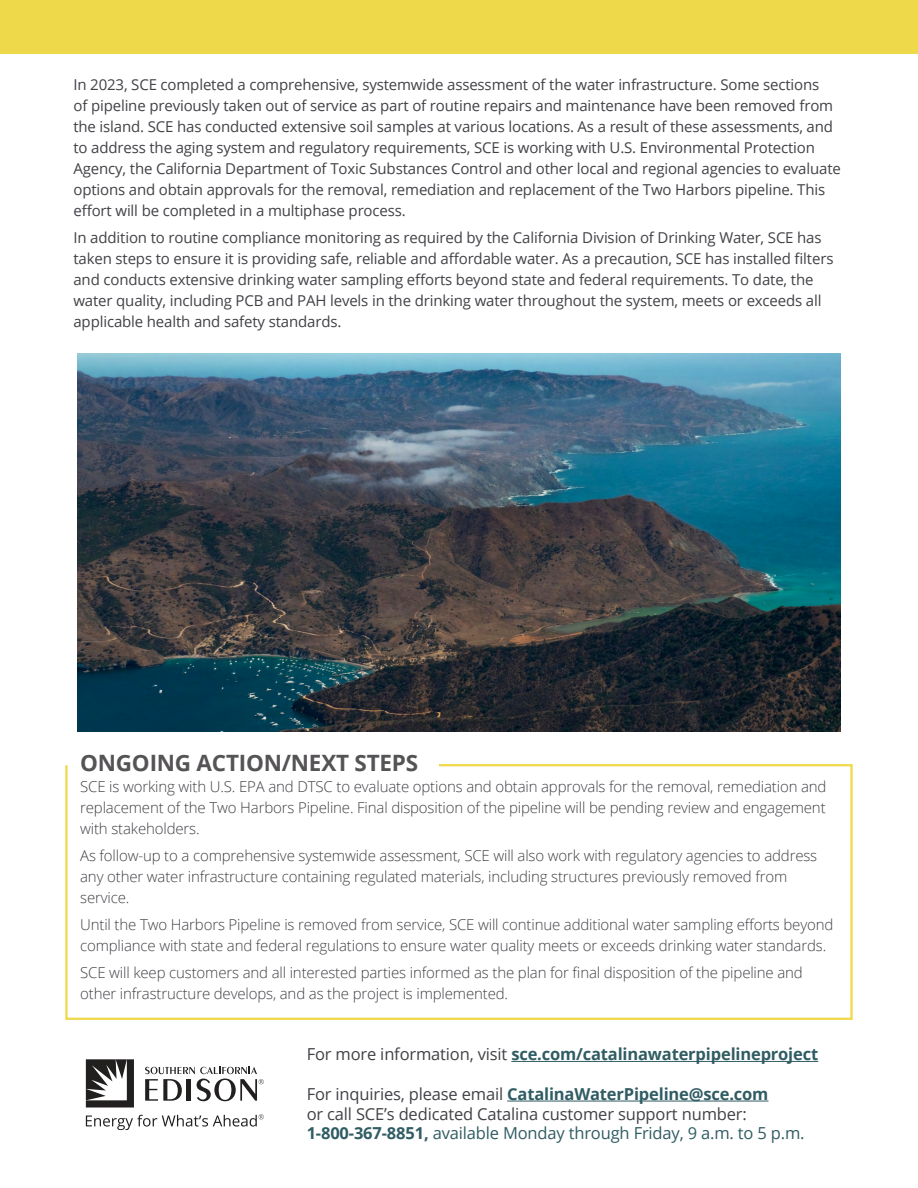
<style>
.page{position:relative;width:918px;height:1188px;background:#fff}
.page>*{position:absolute;margin:0;border:0;box-sizing:border-box;transform-origin:0 0}
.t1{font:700 22.5px "Open Sans";letter-spacing:-.01em;color:#555356}
.t2{font:16.5px/19.8px "Open Sans";letter-spacing:-.01em;color:#414147}
.t3{font:700 16.5px "Open Sans";letter-spacing:-.01em;color:#305c63}
.t4{font:15px/21px "Open Sans";letter-spacing:-.01em;color:#414147}
.t5{font:300 15px/21px "Open Sans";letter-spacing:-.01em;color:#414147}
.s1{font-weight:400;color:#414147}
.s2{font-weight:700;color:#305c63}
.s3{color:#305c63}
</style>
<div class="page">
<svg style="left:65px;top:764px;width:788px;height:256px"></svg>
<div style="left:0;top:0;width:918px;height:54px;background:#eed94b"></div>
<hr style="left:511px;top:1061px;width:307px;height:1px;background:#305c63">
<hr style="left:507px;top:1101px;width:262px;height:1px;background:#305c63">
<img style="left:78px;top:353px;width:762px;height:378px">
<svg style="left:86px;top:1059px;width:48px;height:49px"></svg>
<svg style="left:145px;top:1067px;width:119px;height:34px"></svg>
<svg style="left:86px;top:1114px;width:178px;height:16px"></svg>
<p class="t4" style="left:73px;top:74px;width:769px">In 2023, SCE completed a comprehensive, systemwide assessment of the water infrastructure. Some sections<br>of pipeline previously taken out of service as part of routine repairs and maintenance have been removed from the island. SCE has conducted extensive soil samples at various locations. As a result of these assessments, and to address the aging system and regulatory requirements, SCE is working with U.S. Environmental Protection Agency, the California Department of Toxic Substances Control and other local and regional agencies to evaluate options and obtain approvals for the removal, remediation and replacement of the Two Harbors pipeline. This effort will be completed in a multiphase process.</p>
<p class="t4" style="left:73px;top:227px;width:762px">In addition to routine compliance monitoring as required by the California Division of Drinking Water, SCE has taken steps to ensure it is providing safe, reliable and affordable water. As a precaution, SCE has installed filters and conducts extensive drinking water sampling efforts beyond state and federal requirements. To date, the water quality, including PCB and PAH levels in the drinking water throughout the system, meets or exceeds all applicable health and safety standards.</p>
<p class="t1" style="left:80px;top:747px;width:340px">ONGOING ACTION/NEXT STEPS</p>
<p class="t5" style="left:80px;top:776px;width:748px;text-align:justify">SCE is working with U.S. EPA and DTSC to evaluate options and obtain approvals for the removal, remediation and replacement of the Two Harbors Pipeline. Final disposition of the pipeline will be pending review and engagement with stakeholders.</p>
<p class="t5" style="left:80px;top:845px;width:739px">As follow-up to a comprehensive systemwide assessment, SCE will also work with regulatory agencies to address any other water infrastructure containing regulated materials, including structures previously removed from service.</p>
<p class="t5" style="left:80px;top:914px;width:755px">Until the Two Harbors Pipeline is removed from service, SCE will continue additional water sampling efforts beyond compliance with state and federal regulations to ensure water quality meets or exceeds drinking water standards.</p>
<p class="t5" style="left:80px;top:962px;width:724px">SCE will keep customers and all interested parties informed as the plan for final disposition of the pipeline and other infrastructure develops, and as the project is implemented.</p>
<p class="t3" style="left:307px;top:1043px;width:513px"><span class="s1">For more information, visit</span> sce.com/catalinawaterpipelineproject</p>
<p class="t2" style="left:307px;top:1083px;width:499px">For inquiries, please email <span class="s2">CatalinaWaterPipeline@sce.com<br></span>or call SCE’s dedicated Catalina customer support number:<br><span class="s2">1-800-367-8851,</span> <span class="s3">available Monday through Friday, 9 a.m. to 5 p.m.</span></p>
</div>
